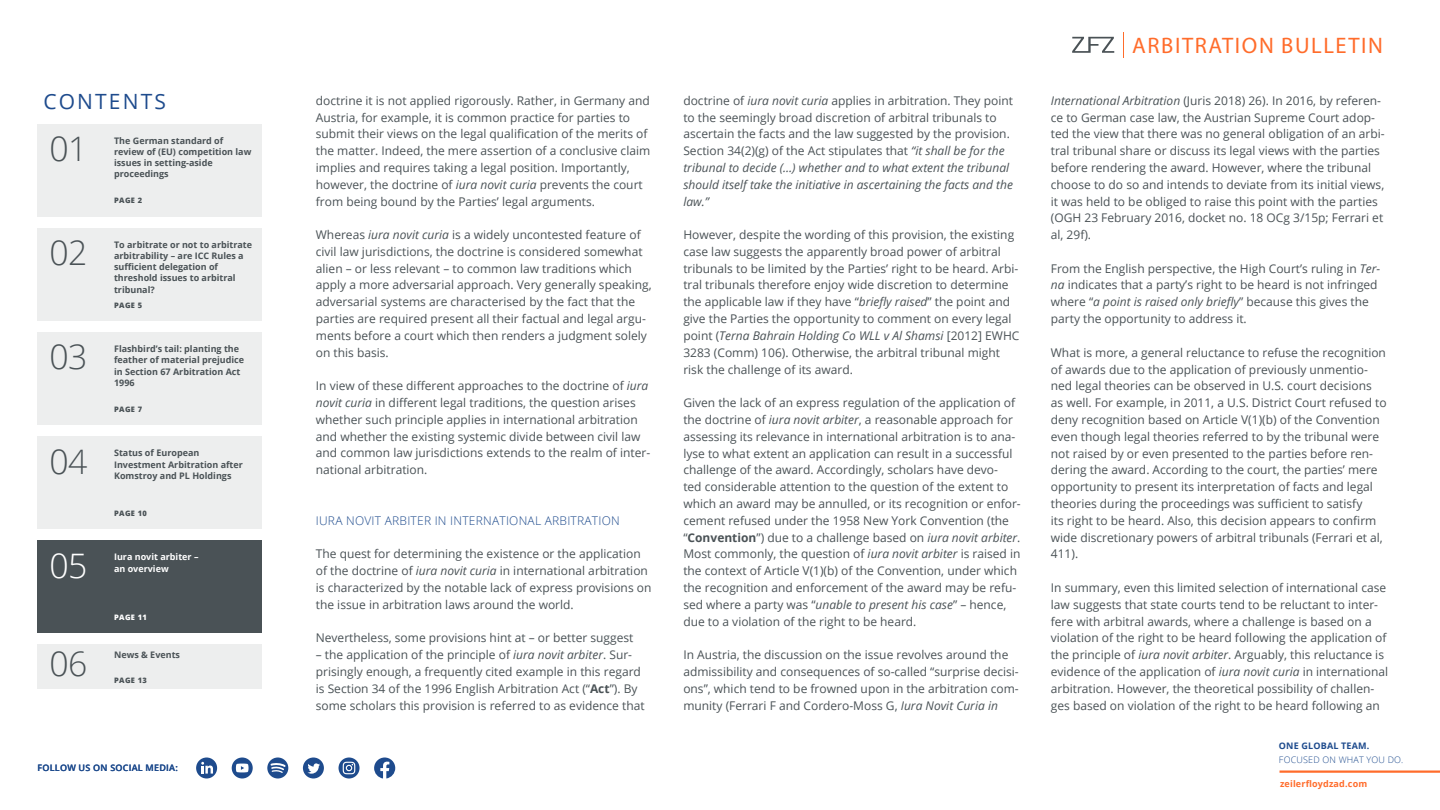
<style>
.page{position:relative;width:1440px;height:810px;background:#fff}
.page>*{position:absolute;margin:0;border:0;box-sizing:border-box;transform-origin:0 0}
.t1{font:300 33.75px "Open Sans";letter-spacing:-.025em;color:#4a5256}
.t2{font:300 33.75px "Open Sans";color:#fff}
.t3{font:22.5px "Myriad Pro";letter-spacing:.07em;color:#ff6c2b}
.t4{font:21px "Open Sans";letter-spacing:.1em;color:#1e4b8d}
.t5{font:12px/16.8px "Open Sans";color:#4a5256}
.t6{font:300 12px "Open Sans";letter-spacing:.02em;color:#1e4b8d}
.t7{font:700 9px/11.2px "Open Sans";color:#4a5256}
.t8{font:700 9px "Open Sans";color:#fff}
.t9{font:600 9px "Open Sans";letter-spacing:.025em;color:#1e4b8d}
.t10{font:300 9px "Open Sans";letter-spacing:.02em;color:#1e4b8d}
.t11{font:700 9px "Open Sans";letter-spacing:.02em;color:#ff6c2b}
.t12{font:700 9px "Open Sans";letter-spacing:.02em;color:#1e4b8d}
.t13{font:800 7.5px "Open Sans";letter-spacing:.05em;color:#4a5256}
.t14{font:800 7.5px "Open Sans";letter-spacing:.05em;color:#fff}
.s1{font-style:italic}
.s2{font-weight:700}
</style>
<div class="page">
<hr style="left:1280px;top:771px;width:160px;height:2px;background:#ff6c2b">
<svg style="left:232px;top:758px;width:21px;height:21px"></svg>
<svg style="left:236px;top:764px;width:13px;height:8px"></svg>
<div style="left:303px;top:758px;width:21px;height:21px;background:#1e4b8d;border-radius:50%"></div>
<svg style="left:307px;top:763px;width:13px;height:11px"></svg>
<svg style="left:339px;top:758px;width:21px;height:21px"></svg>
<svg style="left:343px;top:762px;width:12px;height:12px"></svg>
<div style="left:196px;top:758px;width:21px;height:21px;background:#1e4b8d;border-radius:50%"></div>
<svg style="left:201px;top:762px;width:12px;height:12px"></svg>
<svg style="left:374px;top:758px;width:21px;height:21px"></svg>
<svg style="left:267px;top:758px;width:21px;height:21px"></svg>
<svg style="left:1072px;top:37px;width:42px;height:16px"></svg>
<svg style="left:1123px;top:32px;width:1px;height:25px"></svg>
<div style="left:38px;top:436px;width:225px;height:93px;background:#edeeee"></div>
<div style="left:38px;top:332px;width:225px;height:93px;background:#edeeee"></div>
<div style="left:38px;top:228px;width:225px;height:93px;background:#edeeee"></div>
<div style="left:38px;top:645px;width:225px;height:44px;background:#edeeee"></div>
<div style="left:38px;top:124px;width:225px;height:93px;background:#edeeee"></div>
<div style="left:38px;top:541px;width:225px;height:92px;background:#4a5256"></div>
<h3 class="t4" style="left:44px;top:93px;width:124px">CONTENTS</h3>
<h1 class="t1" style="left:50px;top:135px;width:39px">01</h1>
<p class="t7" style="left:114px;top:134px;width:139px">The German standard of review of (EU) competition law issues in setting-aside proceedings</p>
<p class="t13" style="left:114px;top:198px;width:30px">PAGE 2</p>
<h1 class="t1" style="left:50px;top:239px;width:39px">02</h1>
<p class="t7" style="left:114px;top:239px;width:140px">To arbitrate or not to arbitrate arbitrability – are ICC Rules a sufficient delegation of threshold issues to arbitral tribunal?</p>
<p class="t13" style="left:114px;top:302px;width:30px">PAGE 5</p>
<h1 class="t1" style="left:50px;top:344px;width:39px">03</h1>
<p class="t7" style="left:114px;top:343px;width:132px">Flashbird’s tail: planting the feather of material prejudice in Section 67 Arbitration Act<br>1996</p>
<p class="t13" style="left:114px;top:406px;width:30px">PAGE 7</p>
<h1 class="t1" style="left:50px;top:448px;width:39px">04</h1>
<p class="t7" style="left:114px;top:447px;width:130px">Status of European<br>Investment Arbitration after</p>
<p class="t7" style="left:114px;top:470px;width:119px">Komstroy and PL Holdings</p>
<p class="t13" style="left:114px;top:510px;width:34px">PAGE 10</p>
<h1 class="t2" style="left:50px;top:552px;width:39px">05</h1>
<p class="t8" style="left:114px;top:562px;width:56px">an overview</p>
<p class="t14" style="left:114px;top:614px;width:34px">PAGE 11</p>
<p class="t8" style="left:114px;top:551px;width:86px">Iura novit arbiter –</p>
<h1 class="t1" style="left:50px;top:650px;width:39px">06</h1>
<p class="t7" style="left:114px;top:649px;width:68px">News &amp; Events</p>
<p class="t13" style="left:114px;top:677px;width:34px">PAGE 13</p>
<p class="t9" style="left:38px;top:765px;width:142px">FOLLOW US ON SOCIAL MEDIA:</p>
<p class="t5" style="left:316px;top:93px;width:336px">doctrine it is not applied rigorously. Rather, in Germany and Austria, for example, it is common practice for parties to submit their views on the legal qualification of the merits of the matter. Indeed, the mere assertion of a conclusive claim implies and requires taking a legal position. Importantly, however, the doctrine of <span class="s1">iura novit curia</span> prevents the court from being bound by the Parties’ legal arguments.</p>
<p class="t5" style="left:316px;top:228px;width:337px">Whereas <span class="s1">iura novit curia</span> is a widely uncontested feature of civil law jurisdictions, the doctrine is considered somewhat alien – or less relevant – to common law traditions which apply a more adversarial approach. Very generally speaking, adversarial systems are characterised by the fact that the parties are required present all their factual and legal argu&shy;ments before a court which then renders a judgment solely on this basis.</p>
<p class="t5" style="left:316px;top:377px;width:336px">In view of these different approaches to the doctrine of <span class="s1">iura novit curia</span> in different legal traditions, the question arises whether such principle applies in international arbitration and whether the existing systemic divide between civil law and common law jurisdictions extends to the realm of inter&shy;national arbitration.</p>
<p class="t6" style="left:316px;top:516px;width:305px">IURA NOVIT ARBITER IN INTERNATIONAL ARBITRATION</p>
<p class="t5" style="left:316px;top:547px;width:337px">The quest for determining the existence or the application of the doctrine of <span class="s1">iura novit curia</span> in international arbitration is characterized by the notable lack of express provisions on the issue in arbitration laws around the world.</p>
<p class="t5" style="left:316px;top:631px;width:319px">Nevertheless, some provisions hint at – or better suggest</p>
<p class="t5" style="left:316px;top:648px;width:330px">– the application of the principle of <span class="s1">iura novit arbiter</span>. Sur&shy;prisingly enough, a frequently cited example in this regard is Section 34 of the 1996 English Arbitration Act (“<span class="s2">Act</span>”). By some scholars this provision is referred to as evidence that</p>
<p class="t5" style="left:683px;top:93px;width:331px">doctrine of <span class="s1">iura novit curia</span> applies in arbitration. They point to the seemingly broad discretion of arbitral tribunals to ascertain the facts and the law suggested by the provision.<br>Section 34(2)(g) of the Act stipulates that <span class="s1">“it shall be for the tribunal to decide (…) whether and to what extent the tribunal should itself take the initiative in ascertaining the facts and the law.”</span></p>
<p class="t5" style="left:683px;top:228px;width:338px">However, despite the wording of this provision, the existing case law suggests the apparently broad power of arbitral tribunals to be limited by the Parties’ right to be heard. Arbi&shy;tral tribunals therefore enjoy wide discretion to determine the applicable law if they have “<span class="s1">briefly raised</span>” the point and give the Parties the opportunity to comment on every legal point (<span class="s1">Terna Bahrain Holding Co WLL v Al Shamsi</span> [2012] EWHC 3283 (Comm) 106). Otherwise, the arbitral tribunal might risk the challenge of its award.</p>
<p class="t5" style="left:683px;top:396px;width:339px">Given the lack of an express regulation of the application of the doctrine of <span class="s1">iura novit arbiter</span>, a reasonable approach for assessing its relevance in international arbitration is to ana&shy;lyse to what extent an application can result in a successful challenge of the award. Accordingly, scholars have devo-<br>ted considerable attention to the question of the extent to which an award may be annulled, or its recognition or enfor&shy;cement refused under the 1958 New York Convention (the “<span class="s2">Convention</span>”) due to a challenge based on <span class="s1">iura novit arbiter</span>.<br>Most commonly, the question of <span class="s1">iura novit arbiter</span> is raised in the context of Article V(1)(b) of the Convention, under which the recognition and enforcement of the award may be refu&shy;sed where a party was “<span class="s1">unable to present his case</span>” – hence, due to a violation of the right to be heard.</p>
<p class="t5" style="left:683px;top:648px;width:337px">In Austria, the discussion on the issue revolves around the admissibility and consequences of so-called “surprise decisi&shy;ons”, which tend to be frowned upon in the arbitration com&shy;munity (Ferrari F and Cordero-Moss G, <span class="s1">Iura Novit Curia in</span></p>
<h2 class="t3" style="left:1132px;top:32px;width:252px">ARBITRATION BULLETIN</h2>
<p class="t5" style="left:1051px;top:93px;width:335px"><span class="s1">International Arbitration</span> (Juris 2018) 26). In 2016, by referen&shy;ce to German case law, the Austrian Supreme Court adop&shy;ted the view that there was no general obligation of an arbi&shy;tral tribunal share or discuss its legal views with the parties before rendering the award. However, where the tribunal choose to do so and intends to deviate from its initial views, it was held to be obliged to raise this point with the parties (OGH 23 February 2016, docket no. 18 OCg 3/15p; Ferrari et al, 29f).</p>
<p class="t5" style="left:1051px;top:261px;width:331px">From the English perspective, the High Court’s ruling in <span class="s1">Ter&shy;na</span> indicates that a party’s right to be heard is not infringed where “<span class="s1">a point is raised only briefly</span>” because this gives the party the opportunity to address it.</p>
<p class="t5" style="left:1051px;top:345px;width:337px">What is more, a general reluctance to refuse the recognition of awards due to the application of previously unmentio&shy;ned legal theories can be observed in U.S. court decisions as well. For example, in 2011, a U.S. District Court refused to deny recognition based on Article V(1)(b) of the Convention even though legal theories referred to by the tribunal were not raised by or even presented to the parties before ren&shy;dering the award. According to the court, the parties’ mere opportunity to present its interpretation of facts and legal theories during the proceedings was sufficient to satisfy<br>its right to be heard. Also, this decision appears to confirm wide discretionary powers of arbitral tribunals (Ferrari et al, 411).</p>
<p class="t5" style="left:1051px;top:580px;width:339px">In summary, even this limited selection of international case law suggests that state courts tend to be reluctant to inter&shy;fere with arbitral awards, where a challenge is based on a violation of the right to be heard following the application of the principle of <span class="s1">iura novit arbiter</span>. Arguably, this reluctance is evidence of the application of <span class="s1">iura novit curia</span> in international arbitration. However, the theoretical possibility of challen&shy;ges based on violation of the right to be heard following an</p>
<p class="t12" style="left:1279px;top:740px;width:92px">ONE GLOBAL TEAM.</p>
<p class="t10" style="left:1279px;top:756px;width:126px">FOCUSED ON WHAT YOU DO.</p>
<p class="t11" style="left:1280px;top:778px;width:89px">zeilerfloydzad.com</p>
</div>
